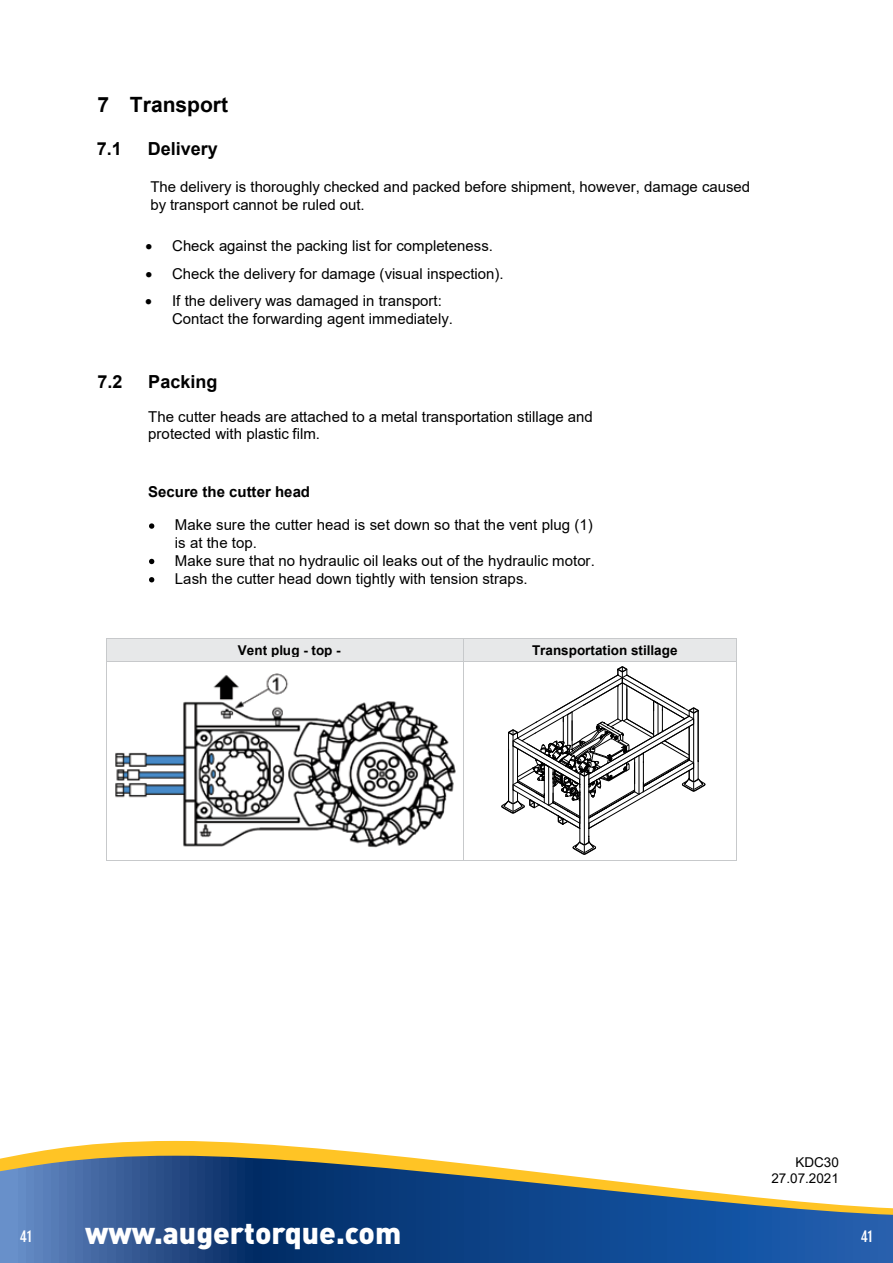
<style>
.page{position:relative;width:893px;height:1263px;background:#fff}
.page>*{position:absolute;margin:0;border:0;box-sizing:border-box;transform-origin:0 0}
.t1{font:900 30px "DIN Pro";color:#fff}
.t2{font:700 21px "Arial";color:#000}
.t3{font:700 18px "Arial";color:#000}
.t4{font:700 condensed 16.5px "DIN Neuzeit Grotesk Std";color:#fff}
.t5{font:15px/17.9px "Arial";color:#000}
.t6{font:700 15px "Arial";letter-spacing:.005em;color:#000}
.t7{font:700 13.5px "Arial";color:#000}
.t8{font:13.5px/16.2px "Arial";color:#000;text-align:right}
</style>
<div class="page">
<div style="left:107px;top:639px;width:629px;height:22px;background:#e7e8e9"></div>
<hr style="left:107px;top:638px;width:629px;height:1px;background:#c7c9cb">
<img style="left:115px;top:673px;width:341px;height:175px">
<svg style="left:106px;top:638px;width:1px;height:27px"></svg>
<hr style="left:107px;top:661px;width:629px;height:1px;background:#c7c9cb">
<svg style="left:736px;top:638px;width:1px;height:27px"></svg>
<hr style="left:736px;top:665px;width:1px;height:194px;background:#c7c9cb">
<svg style="left:463px;top:639px;width:1px;height:26px"></svg>
<hr style="left:106px;top:665px;width:1px;height:194px;background:#c7c9cb">
<hr style="left:107px;top:859px;width:629px;height:1px;background:#c7c9cb">
<hr style="left:463px;top:665px;width:1px;height:194px;background:#c7c9cb">
<svg style="left:501px;top:666px;width:205px;height:189px"></svg>
<svg style="left:149px;top:523px;width:5px;height:6px"></svg>
<svg style="left:149px;top:559px;width:5px;height:5px"></svg>
<svg style="left:149px;top:577px;width:5px;height:5px"></svg>
<svg style="left:14px;top:1141px;width:381px;height:15px;fill:#ffc425"></svg>
<svg style="left:0;top:1156px;width:893px;height:107px;background:#4c6e97"></svg>
<h2 class="t2" style="left:97px;top:90px;width:132px">7 Transport</h2>
<p class="t3" style="left:97px;top:136px;width:27px">7.1</p>
<p class="t3" style="left:148px;top:136px;width:72px">Delivery</p>
<p class="t5" style="left:150px;top:178px;width:601px">The delivery is thoroughly checked and packed before shipment, however, damage caused by transport cannot be ruled out.</p>
<p class="t5" style="left:145px;top:237px;width:349px">• Check against the packing list for completeness.</p>
<p class="t5" style="left:145px;top:264px;width:360px">• Check the delivery for damage (visual inspection).</p>
<p class="t5" style="left:172px;top:292px;width:282px;text-indent:-27px">• If the delivery was damaged in transport:<br>Contact the forwarding agent immediately.</p>
<p class="t3" style="left:97px;top:369px;width:27px">7.2</p>
<p class="t3" style="left:148px;top:369px;width:71px">Packing</p>
<p class="t5" style="left:148px;top:408px;width:446px;line-height:17.4px">The cutter heads are attached to a metal transportation stillage and protected with plastic film.</p>
<p class="t6" style="left:148px;top:481px;width:163px">Secure the cutter head</p>
<p class="t5" style="left:175px;top:516px;width:421px">Make sure the cutter head is set down so that the vent plug (1) is at the top.<br>Make sure that no hydraulic oil leaks out of the hydraulic motor.<br>Lash the cutter head down tightly with tension straps.</p>
<p class="t7" style="left:238px;top:641px;width:104px">Vent plug - top -</p>
<p class="t7" style="left:532px;top:641px;width:147px">Transportation stillage</p>
<p class="t8" style="left:771px;top:1153px;width:69px">KDC30<br>27.07.2021</p>
<p class="t4" style="left:20px;top:1226px;width:13px">41</p>
<h1 class="t1" style="left:85px;top:1212px;width:318px">www.augertorque.com</h1>
<p class="t4" style="left:861px;top:1226px;width:13px">41</p>
</div>
